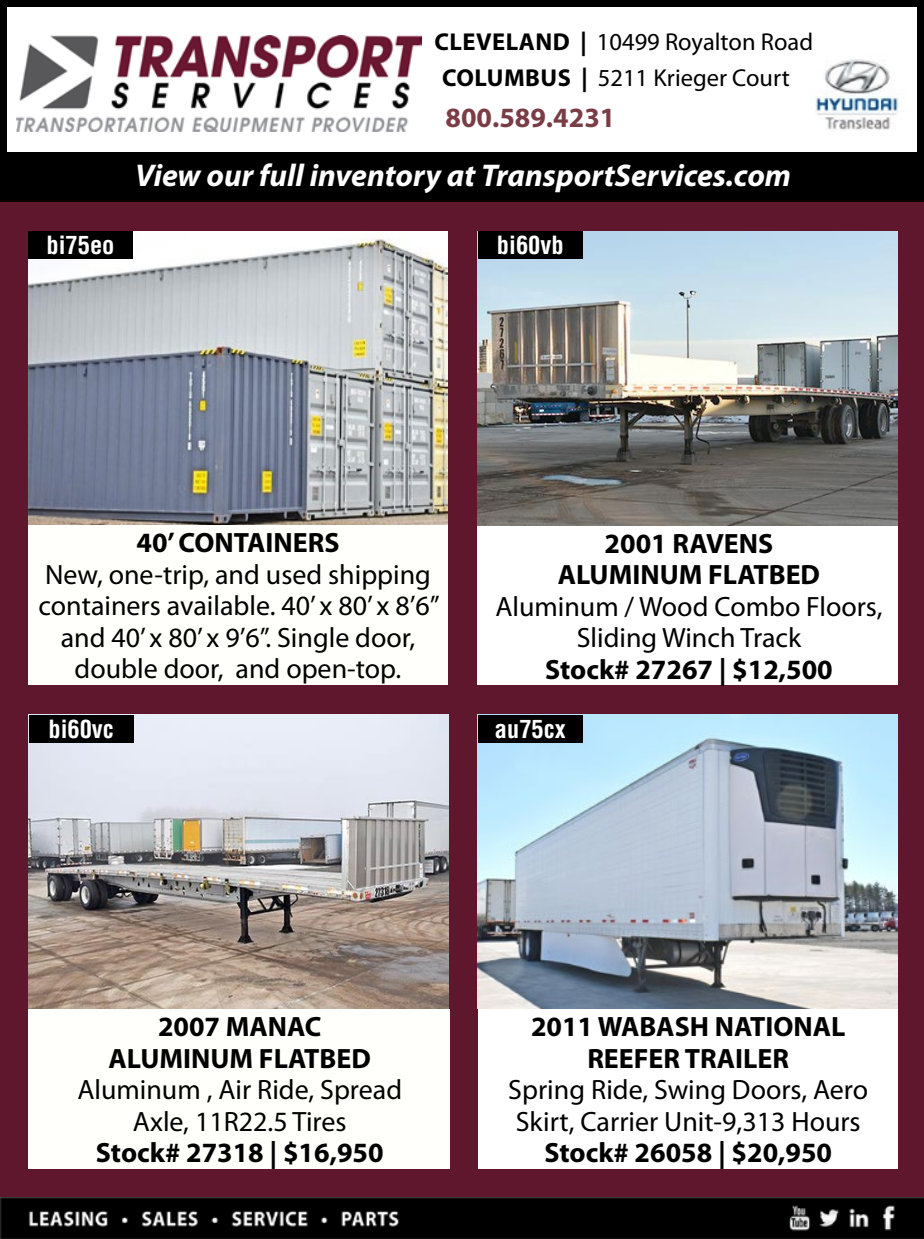
<style>
.page{position:relative;width:924px;height:1239px;background:#fff}
.page>*{position:absolute;margin:0;border:0;box-sizing:border-box;transform-origin:0 0}
.t1{font:italic 700 31.5px "Myriad Pro";color:#fff}
.t2{font:28px/31.5px "Myriad Pro";color:#000;text-align:center}
.t3{font:700 28px/31.5px "Myriad Pro";color:#000;text-align:center}
.t4{font:700 28px "Myriad Pro";color:#7a3d46}
.t5{font:24.5px/35.7px "Myriad Pro";color:#000}
.t6{font:700 condensed 24.5px "Helvetica LT Std";color:#fff}
.s1{font-weight:700}
</style>
<div class="page">
<div style="left:0;top:152px;width:924px;height:51px;background:#000"></div>
<img style="left:17px;top:35px;width:405px;height:97px">
<div style="left:0;top:202px;width:924px;height:995px;background:#5e172d"></div>
<div style="left:478px;top:1009px;width:419px;height:160px;background:#fff"></div>
<div style="left:478px;top:526px;width:420px;height:159px;background:#fff"></div>
<img style="left:815px;top:59px;width:84px;height:71px">
<img style="left:0;top:1197px;width:924px;height:42px">
<img style="left:478px;top:231px;width:419px;height:294px">
<div style="left:478px;top:231px;width:105px;height:28px;background:#000"></div>
<img style="left:28px;top:231px;width:420px;height:294px">
<div style="left:28px;top:525px;width:420px;height:160px;background:#fffffb"></div>
<div style="left:28px;top:231px;width:105px;height:28px;background:#000"></div>
<img style="left:478px;top:715px;width:419px;height:294px">
<div style="left:478px;top:715px;width:105px;height:28px;background:#000"></div>
<img style="left:29px;top:715px;width:419px;height:294px">
<div style="left:30px;top:1009px;width:420px;height:160px;background:#fffffb"></div>
<div style="left:29px;top:715px;width:105px;height:28px;background:#000"></div>
<p class="t5" style="left:442px;top:24px;width:372px;text-indent:-8px"><span class="s1">CLEVELAND |</span> 10499 Royalton Road<br><span class="s1">COLUMBUS |</span> 5211 Krieger Court</p>
<p class="t4" style="left:445px;top:99px;width:171px">800.589.4231</p>
<p class="t6" style="left:46px;top:230px;width:70px">bi75eo</p>
<p class="t1" style="left:135px;top:155px;width:658px">View our full inventory at TransportServices.com</p>
<p class="t6" style="left:497px;top:230px;width:68px">bi60vb</p>
<p class="t3" style="left:137px;top:526px;width:205px">40’ CONTAINERS</p>
<p class="t2" style="left:39px;top:558px;width:403px">New, one-trip, and used shipping containers available. 40’ x 80’ x 8’6” and 40’ x 80’ x 9’6”. Single door, double door, and open-top.</p>
<p class="t6" style="left:48px;top:713px;width:67px">bi60vc</p>
<p class="t3" style="left:558px;top:527px;width:264px">2001 RAVENS<br>ALUMINUM FLATBED</p>
<p class="t2" style="left:495px;top:590px;width:389px">Aluminum / Wood Combo Floors,<br>Sliding Winch Track</p>
<p class="t3" style="left:545px;top:653px;width:289px">Stock# 27267 | $12,500</p>
<p class="t6" style="left:495px;top:714px;width:72px">au75cx</p>
<p class="t3" style="left:109px;top:1010px;width:264px">2007 MANAC<br>ALUMINUM FLATBED</p>
<p class="t2" style="left:77px;top:1074px;width:326px">Aluminum , Air Ride, Spread<br>Axle, 11R22.5 Tires</p>
<p class="t3" style="left:96px;top:1136px;width:289px">Stock# 27318 | $16,950</p>
<p class="t3" style="left:531px;top:1010px;width:316px">2011 WABASH NATIONAL<br>REEFER TRAILER</p>
<p class="t2" style="left:508px;top:1074px;width:361px;text-align:left">Spring Ride, Swing Doors, Aero<br>Skirt, Carrier Unit-9,313 Hours</p>
<p class="t3" style="left:544px;top:1136px;width:289px">Stock# 26058 | $20,950</p>
</div>
